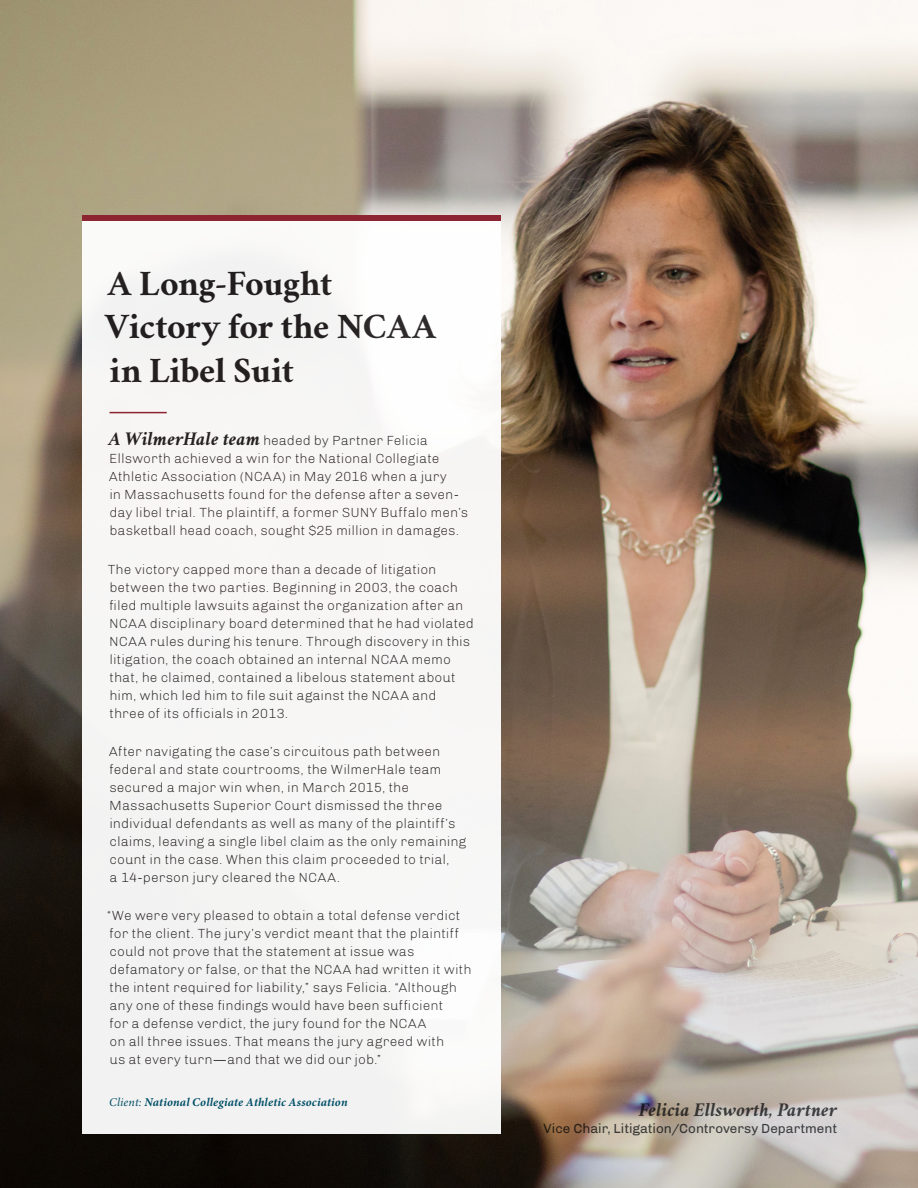
<style>
.page{position:relative;width:918px;height:1188px;background:#fff}
.page>*{position:absolute;margin:0;border:0;box-sizing:border-box;transform-origin:0 0}
.t1{font:700 36px/43.2px "Crimson";letter-spacing:-.01em;color:#231f20}
.t2{font:italic 700 19.5px "Crimson";color:#484b4f}
.t3{font:300 13.5px/18px "Chivo";letter-spacing:.01em;color:#231f20}
.t4{font:13.5px "Chivo";color:#484b4f}
.t5{font:italic 700 12px "Minion Pro";letter-spacing:.015em;color:#00546e}
.s1{font-family:"Crimson";font-weight:700;font-style:italic;font-size:19.5px}
.s2{font-weight:400}
</style>
<div class="page">
<img style="left:0;top:0;width:918px;height:1188px">
<div style="left:82px;top:215px;width:419px;height:919px;background:#f7f6f5"></div>
<div style="left:82px;top:215px;width:419px;height:6px;background:#8d2431"></div>
<hr style="left:110px;top:412px;width:57px;height:1px;background:#8d2431">
<h1 class="t1" style="left:105px;top:262px;width:333px">A Long-Fought<br>Victory for the NCAA in Libel Suit</h1>
<p class="t3" style="left:109px;top:432px;width:361px"><span class="s1">A WilmerHale team</span> headed by Partner Felicia Ellsworth achieved a win for the National Collegiate Athletic Association (NCAA) in May 2016 when a jury<br>in Massachusetts found for the defense after a seven&shy;day libel trial. The plaintiff, a former SUNY Buffalo men’s basketball head coach, sought $25 million in damages.</p>
<p class="t3" style="left:108px;top:560px;width:368px">The victory capped more than a decade of litigation between the two parties. Beginning in 2003, the coach filed multiple lawsuits against the organization after an NCAA disciplinary board determined that he had violated NCAA rules during his tenure. Through discovery in this litigation, the coach obtained an internal NCAA memo that, he claimed, contained a libelous statement about him, which led him to file suit against the NCAA and<br>three of its officials in 2013.</p>
<p class="t3" style="left:109px;top:742px;width:359px">After navigating the case’s circuitous path between federal and state courtrooms, the WilmerHale team secured a major win when, in March 2015, the Massachusetts Superior Court dismissed the three individual defendants as well as many of the plaintiff’s claims, leaving a single libel claim as the only remaining count in the case. When this claim proceeded to trial,<br>a 14-person jury cleared the NCAA.</p>
<p class="t3" style="left:107px;top:907px;width:366px">“We were very pleased to obtain a total defense verdict for the client. The jury’s verdict meant that the plaintiff could not prove that the statement at issue was defamatory or false, or that the NCAA had written it with the intent required for liability,” says Felicia. “Although any one of these findings would have been sufficient<br>for a defense verdict, the jury found for the NCAA<br>on all three issues. That means the jury agreed with<br>us at every turn—and that we did our job.”</p>
<p class="t5" style="left:109px;top:1094px;width:240px"><span class="s2">Client:</span> National Collegiate Athletic Association</p>
<h2 class="t2" style="left:639px;top:1097px;width:200px">Felicia Ellsworth, Partner</h2>
<p class="t4" style="left:544px;top:1120px;width:295px">Vice Chair, Litigation/Controversy Department</p>
</div>
